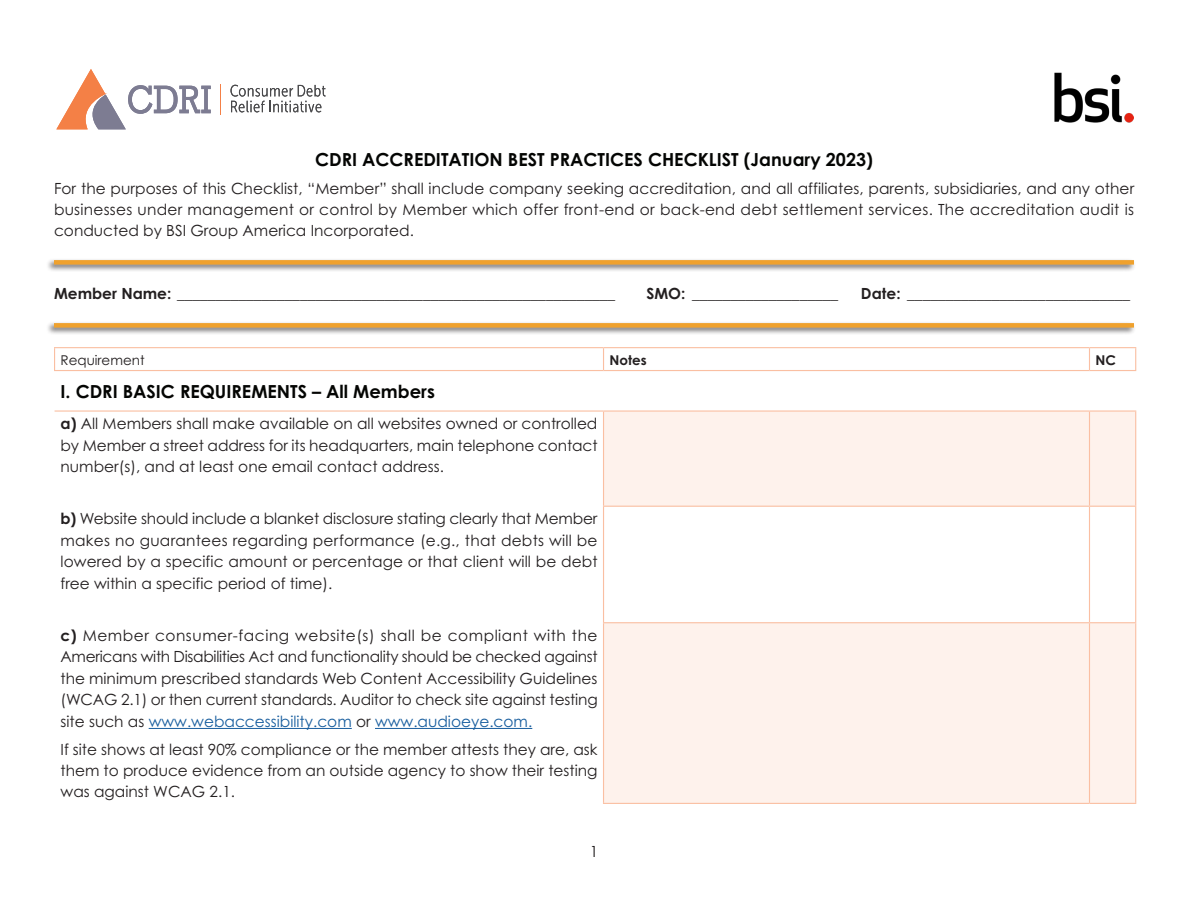
<style>
.page{position:relative;width:1188px;height:918px;background:#fff}
.page>*{position:absolute;margin:0;border:0;box-sizing:border-box;transform-origin:0 0}
.Heading{font:700 18px "Century Gothic";color:#040503}
.Table_Heading{font:700 18px "Century Gothic";color:#040503}
.Bold_Letter_Bullet{font:15.3px/21.3px "Century Gothic";color:#231f20;text-align:justify}
.body_copy{font:15.3px/21.3px "Century Gothic";color:#231f20;text-align:justify}
.body_copy-2{font:700 15.3px "Century Gothic";color:#231f20}
.body_copy-3{font:13.5px "Century Gothic";color:#231f20}
.body_copy-4{font:700 13.5px "Century Gothic";color:#231f20}
.s1{font-weight:700}
.s2{color:#175d9e}
</style>
<div class="page">
<svg style="left:56px;top:69px;width:155px;height:60px"></svg>
<svg style="left:230px;top:85px;width:96px;height:27px"></svg>
<hr style="left:220px;top:84px;width:1px;height:31px;background:#f48046">
<img style="left:1054px;top:73px;width:80px;height:49px">
<div style="left:46px;top:258px;width:1090px;height:14px;background:#231f20;opacity:.7"></div>
<div style="left:54px;top:260px;width:1080px;height:5px;background:#efa12d"></div>
<div style="left:46px;top:321px;width:1090px;height:14px;background:#231f20;opacity:.7"></div>
<div style="left:54px;top:323px;width:1080px;height:5px;background:#efa12d"></div>
<svg style="left:604px;top:412px;width:531px;height:391px;fill:#fef2ec"></svg>
<hr style="left:604px;top:347px;width:486px;height:1px;background:#fabfa2">
<hr style="left:1090px;top:347px;width:46px;height:1px;background:#fabfa2">
<svg style="left:1089px;top:348px;width:1px;height:22px"></svg>
<svg style="left:1135px;top:348px;width:1px;height:22px"></svg>
<hr style="left:603px;top:412px;width:1px;height:94px;background:#fabfa2">
<hr style="left:1089px;top:412px;width:1px;height:94px;background:#fabfa2">
<hr style="left:1135px;top:412px;width:1px;height:94px;background:#fabfa2">
<hr style="left:603px;top:506px;width:487px;height:1px;background:#fabfa2">
<hr style="left:603px;top:507px;width:1px;height:115px;background:#fabfa2">
<hr style="left:1090px;top:506px;width:46px;height:1px;background:#fabfa2">
<hr style="left:1089px;top:507px;width:1px;height:115px;background:#fabfa2">
<hr style="left:1135px;top:507px;width:1px;height:115px;background:#fabfa2">
<hr style="left:603px;top:622px;width:487px;height:1px;background:#fabfa2">
<hr style="left:603px;top:623px;width:1px;height:180px;background:#fabfa2">
<hr style="left:1090px;top:622px;width:46px;height:1px;background:#fabfa2">
<hr style="left:1089px;top:623px;width:1px;height:180px;background:#fabfa2">
<hr style="left:1135px;top:623px;width:1px;height:180px;background:#fabfa2">
<hr style="left:603px;top:803px;width:487px;height:1px;background:#fabfa2">
<hr style="left:1090px;top:803px;width:46px;height:1px;background:#fabfa2">
<hr style="left:604px;top:370px;width:486px;height:1px;background:#fabfa2">
<hr style="left:1090px;top:370px;width:46px;height:1px;background:#fabfa2">
<hr style="left:55px;top:410px;width:549px;height:2px;background:#fabfa2">
<hr style="left:604px;top:410px;width:486px;height:2px;background:#fabfa2">
<hr style="left:1090px;top:410px;width:46px;height:2px;background:#fabfa2">
<hr style="left:54px;top:347px;width:550px;height:1px;background:#fabfa2">
<svg style="left:54px;top:348px;width:1px;height:22px"></svg>
<svg style="left:603px;top:348px;width:1px;height:22px"></svg>
<hr style="left:54px;top:370px;width:550px;height:1px;background:#fabfa2">
<hr style="left:149px;top:728px;width:203px;height:1px;background:#175d9e">
<hr style="left:375px;top:728px;width:157px;height:1px;background:#175d9e">
<p class="Heading" style="left:315px;top:148px;width:560px">CDRI ACCREDITATION BEST PRACTICES CHECKLIST (January 2023)</p>
<p class="body_copy" style="left:54px;top:177px;width:1082px">For the purposes of this Checklist, “Member” shall include company seeking accreditation, and all affiliates, parents, subsidiaries, and any other businesses under management or control by Member which offer front-end or back-end debt settlement services. The accreditation audit is conducted by BSI Group America Incorporated.</p>
<p class="body_copy-2" style="left:54px;top:284px;width:563px">Member Name: _________________________________________________________</p>
<p class="body_copy-2" style="left:646px;top:284px;width:193px">SMO: ___________________</p>
<p class="body_copy-2" style="left:861px;top:284px;width:271px">Date: _____________________________</p>
<p class="body_copy-3" style="left:61px;top:351px;width:86px">Requirement</p>
<p class="body_copy-4" style="left:610px;top:351px;width:39px">Notes</p>
<p class="body_copy-4" style="left:1095px;top:351px;width:22px">NC</p>
<p class="Table_Heading" style="left:61px;top:380px;width:376px">I. CDRI BASIC REQUIREMENTS – All Members</p>
<p class="Bold_Letter_Bullet" style="left:61px;top:413px;width:539px"><span class="s1">a)</span> All Members shall make available on all websites owned or controlled by Member a street address for its headquarters, main telephone contact number(s), and at least one email contact address.</p>
<p class="Bold_Letter_Bullet" style="left:61px;top:508px;width:539px"><span class="s1">b)</span> Website should include a blanket disclosure stating clearly that Member makes no guarantees regarding performance (e.g., that debts will be lowered by a specific amount or percentage or that client will be debt free within a specific period of time).</p>
<p class="Bold_Letter_Bullet" style="left:61px;top:625px;width:539px"><span class="s1">c)</span> Member consumer-facing website(s) shall be compliant with the Americans with Disabilities Act and functionality should be checked against the minimum prescribed standards Web Content Accessibility Guidelines (WCAG 2.1) or then current standards. Auditor to check site against testing site such as <span class="s2">www.webaccessibility.com</span> or <span class="s2">www.audioeye.com.</span></p>
<p class="body_copy" style="left:61px;top:738px;width:538px">If site shows at least 90% compliance or the member attests they are, ask them to produce evidence from an outside agency to show their testing was against WCAG 2.1.</p>
<p class="Bold_Letter_Bullet" style="left:590px;top:841px;width:10px">1</p>
</div>
